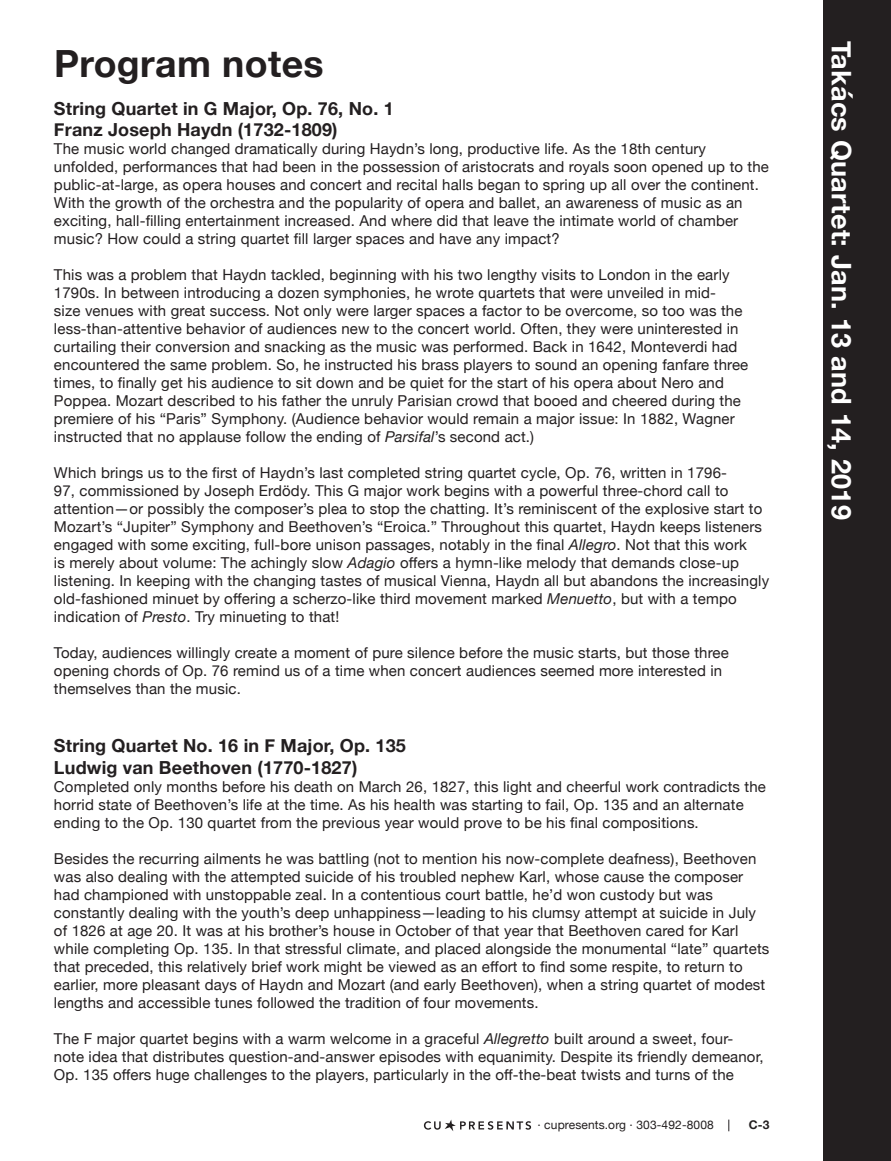
<style>
.page{position:relative;width:891px;height:1161px;background:#fff}
.page>*{position:absolute;margin:0;border:0;box-sizing:border-box;transform-origin:0 0}
.t1{font:700 37.5px "Helvetica Neue";letter-spacing:.01em;color:#231f20}
.t2{font:700 27px "Helvetica Neue";letter-spacing:.01em;color:#fff}
.t3{font:700 18px "Helvetica Neue";letter-spacing:.01em;color:#231f20}
.t4{font:15px/18px "Helvetica Neue";letter-spacing:.01em;color:#231f20}
.t5{font:12px "Helvetica Neue";letter-spacing:.01em;color:#231f20}
.t6{font:700 12px "Helvetica Neue";color:#231f20}
.s1{font-style:italic}
</style>
<div class="page">
<div style="left:824px;top:0;width:67px;height:1161px;background:#231f20"></div>
<svg style="left:424px;top:1120px;width:107px;height:11px"></svg>
<h1 class="t1" style="left:54px;top:34px;width:271px">Program notes</h1>
<h3 class="t3" style="left:54px;top:94px;width:341px">String Quartet in G Major, Op. 76, No. 1</h3>
<h3 class="t3" style="left:54px;top:116px;width:285px">Franz Joseph Haydn (1732-1809)</h3>
<p class="t4" style="left:54px;top:141px;width:717px">The music world changed dramatically during Haydn’s long, productive life. As the 18th century unfolded, performances that had been in the possession of aristocrats and royals soon opened up to the public-at-large, as opera houses and concert and recital halls began to spring up all over the continent.<br>With the growth of the orchestra and the popularity of opera and ballet, an awareness of music as an exciting, hall-filling entertainment increased. And where did that leave the intimate world of chamber music? How could a string quartet fill larger spaces and have any impact?</p>
<p class="t4" style="left:54px;top:267px;width:696px">This was a problem that Haydn tackled, beginning with his two lengthy visits to London in the early 1790s. In between introducing a dozen symphonies, he wrote quartets that were unveiled in mid-<br>size venues with great success. Not only were larger spaces a factor to be overcome, so too was the less-than-attentive behavior of audiences new to the concert world. Often, they were uninterested in curtailing their conversion and snacking as the music was performed. Back in 1642, Monteverdi had encountered the same problem. So, he instructed his brass players to sound an opening fanfare three times, to finally get his audience to sit down and be quiet for the start of his opera about Nero and Poppea. Mozart described to his father the unruly Parisian crowd that booed and cheered during the premiere of his “Paris” Symphony. (Audience behavior would remain a major issue: In 1882, Wagner instructed that no applause follow the ending of <span class="s1">Parsifal</span>’s second act.)</p>
<p class="t4" style="left:54px;top:465px;width:717px">Which brings us to the first of Haydn’s last completed string quartet cycle, Op. 76, written in 1796-<br>97, commissioned by Joseph Erdödy. This G major work begins with a powerful three-chord call to attention—or possibly the composer’s plea to stop the chatting. It’s reminiscent of the explosive start to Mozart’s “Jupiter” Symphony and Beethoven’s “Eroica.” Throughout this quartet, Haydn keeps listeners engaged with some exciting, full-bore unison passages, notably in the final <span class="s1">Allegro</span>. Not that this work<br>is merely about volume: The achingly slow <span class="s1">Adagio</span> offers a hymn-like melody that demands close-up listening. In keeping with the changing tastes of musical Vienna, Haydn all but abandons the increasingly old-fashioned minuet by offering a scherzo-like third movement marked <span class="s1">Menuetto</span>, but with a tempo indication of <span class="s1">Presto</span>. Try minueting to that!</p>
<p class="t4" style="left:54px;top:645px;width:676px">Today, audiences willingly create a moment of pure silence before the music starts, but those three opening chords of Op. 76 remind us of a time when concert audiences seemed more interested in themselves than the music.</p>
<h3 class="t3" style="left:54px;top:732px;width:353px">String Quartet No. 16 in F Major, Op. 135</h3>
<h3 class="t3" style="left:54px;top:753px;width:305px">Ludwig van Beethoven (1770-1827)</h3>
<p class="t4" style="left:54px;top:778px;width:714px">Completed only months before his death on March 26, 1827, this light and cheerful work contradicts the horrid state of Beethoven’s life at the time. As his health was starting to fail, Op. 135 and an alternate ending to the Op. 130 quartet from the previous year would prove to be his final compositions.</p>
<p class="t4" style="left:54px;top:850px;width:717px">Besides the recurring ailments he was battling (not to mention his now-complete deafness), Beethoven was also dealing with the attempted suicide of his troubled nephew Karl, whose cause the composer had championed with unstoppable zeal. In a contentious court battle, he’d won custody but was constantly dealing with the youth’s deep unhappiness—leading to his clumsy attempt at suicide in July of 1826 at age 20. It was at his brother’s house in October of that year that Beethoven cared for Karl while completing Op. 135. In that stressful climate, and placed alongside the monumental “late” quartets that preceded, this relatively brief work might be viewed as an effort to find some respite, to return to earlier, more pleasant days of Haydn and Mozart (and early Beethoven), when a string quartet of modest lengths and accessible tunes followed the tradition of four movements.</p>
<p class="t4" style="left:54px;top:1030px;width:711px">The F major quartet begins with a warm welcome in a graceful <span class="s1">Allegretto</span> built around a sweet, four&shy;note idea that distributes question-and-answer episodes with equanimity. Despite its friendly demeanor,<br>Op. 135 offers huge challenges to the players, particularly in the off-the-beat twists and turns of the</p>
<p class="t5" style="left:537px;top:1116px;width:178px">· cupresents.org · 303-492-8008</p>
<p class="t6" style="left:749px;top:1116px;width:22px">C-3</p>
<h2 class="t2" style="left:862px;top:40px;width:481px;rotate:90deg">Takács Quartet: Jan. 13 and 14, 2019</h2>
</div>
